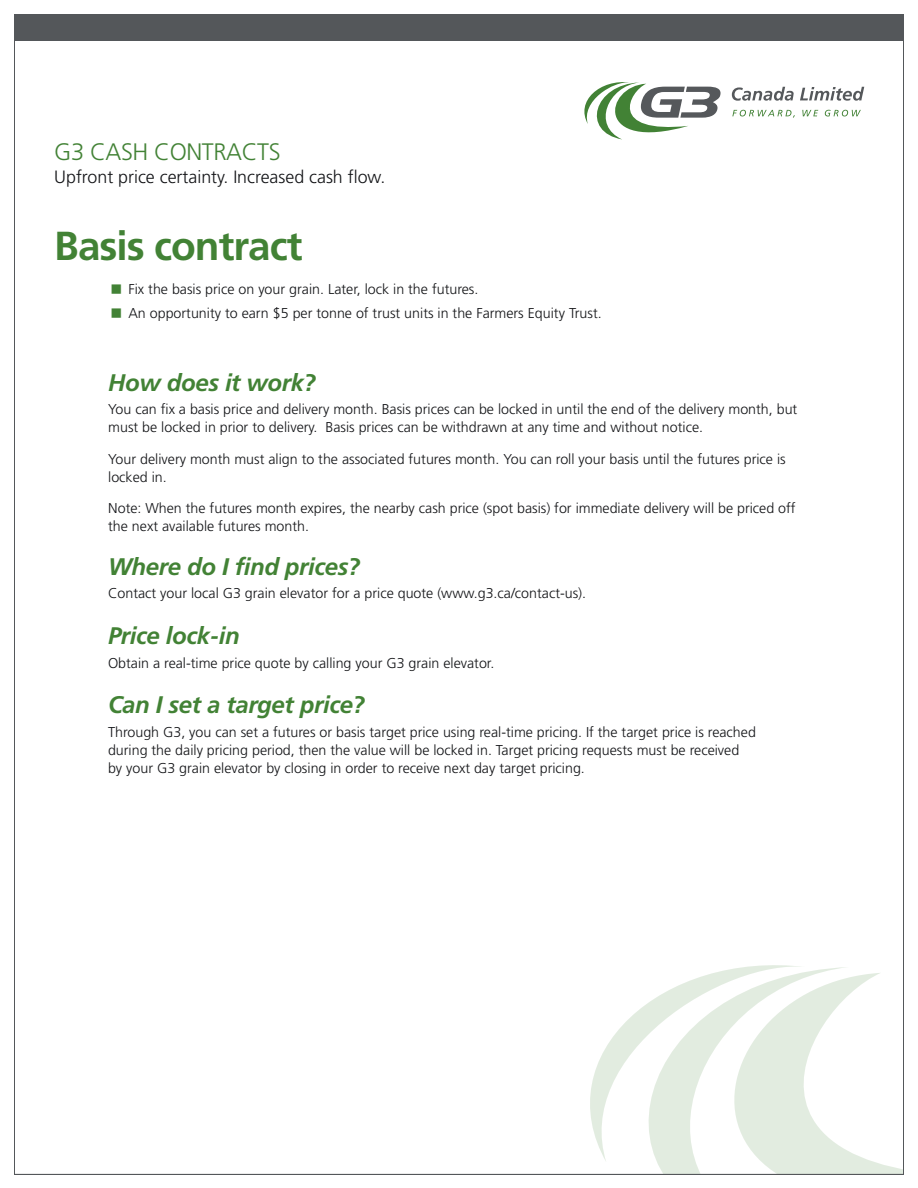
<style>
.page{position:relative;width:918px;height:1188px;background:#fff}
.page>*{position:absolute;margin:0;border:0;box-sizing:border-box;transform-origin:0 0}
.G3_-_Title{font:700 40.5px "Frutiger LT Std";letter-spacing:-.025em;color:#428235}
.G3_-_Subhead{font:italic 700 24px "Frutiger LT Std";letter-spacing:-.015em;color:#428235}
.G3_-_G3_Pool_Contrac{font:300 23.85px "Frutiger LT Std";letter-spacing:-.015em;color:#428235}
.G3_-_Superior__cost{font:300 17.85px "Frutiger LT Std";color:#131417}
.G3_-_Body{font:300 14.25px/18px "Frutiger LT Std";color:#131417}
</style>
<div class="page">
<svg style="left:849px;top:973px;width:52px;height:199px"></svg>
<svg style="left:657px;top:967px;width:192px;height:205px"></svg>
<svg style="left:590px;top:965px;width:216px;height:197px"></svg>
<div style="left:0;top:0;width:918px;height:41px;background:#54575a"></div>
<svg style="left:584px;top:82px;width:137px;height:57px"></svg>
<svg style="left:732px;top:110px;width:63px;height:8px"></svg>
<svg style="left:802px;top:110px;width:16px;height:6px"></svg>
<svg style="left:825px;top:110px;width:36px;height:6px"></svg>
<svg style="left:732px;top:87px;width:62px;height:14px"></svg>
<svg style="left:800px;top:87px;width:64px;height:14px"></svg>
<div style="left:0;top:0;width:918px;height:13px;background:#fff"></div>
<div style="left:0;top:0;width:14px;height:1188px;background:#fff"></div>
<div style="left:904px;top:0;width:14px;height:1188px;background:#fff"></div>
<p class="G3_-_G3_Pool_Contrac" style="left:54px;top:139px;width:228px">G3 CASH CONTRACTS</p>
<p class="G3_-_Superior__cost" style="left:54px;top:167px;width:333px">Upfront price certainty. Increased cash flow.</p>
<p class="G3_-_Title" style="left:54px;top:222px;width:250px">Basis contract</p>
<p class="G3_-_Body" style="left:128px;top:280px;width:351px">Fix the basis price on your grain. Later, lock in the futures.</p>
<p class="G3_-_Body" style="left:128px;top:304px;width:475px">An opportunity to earn $5 per tonne of trust units in the Farmers Equity Trust.</p>
<p class="G3_-_Subhead" style="left:108px;top:368px;width:209px">How does it work?</p>
<p class="G3_-_Body" style="left:108px;top:400px;width:691px">You can fix a basis price and delivery month. Basis prices can be locked in until the end of the delivery month, but must be locked in prior to delivery. Basis prices can be withdrawn at any time and without notice.</p>
<p class="G3_-_Body" style="left:108px;top:450px;width:679px">Your delivery month must align to the associated futures month. You can roll your basis until the futures price is locked in.</p>
<p class="G3_-_Body" style="left:108px;top:499px;width:689px">Note: When the futures month expires, the nearby cash price (spot basis) for immediate delivery will be priced off the next available futures month.</p>
<p class="G3_-_Subhead" style="left:108px;top:552px;width:254px">Where do I find prices?</p>
<p class="G3_-_Body" style="left:108px;top:585px;width:480px">Contact your local G3 grain elevator for a price quote (www.g3.ca/contact-us).</p>
<p class="G3_-_Subhead" style="left:108px;top:622px;width:133px">Price lock-in</p>
<p class="G3_-_Body" style="left:108px;top:654px;width:388px">Obtain a real-time price quote by calling your G3 grain elevator.</p>
<p class="G3_-_Subhead" style="left:108px;top:691px;width:258px">Can I set a target price?</p>
<p class="G3_-_Body" style="left:108px;top:723px;width:649px">Through G3, you can set a futures or basis target price using real-time pricing. If the target price is reached during the daily pricing period, then the value will be locked in. Target pricing requests must be received by your G3 grain elevator by closing in order to receive next day target pricing.</p>
</div>
